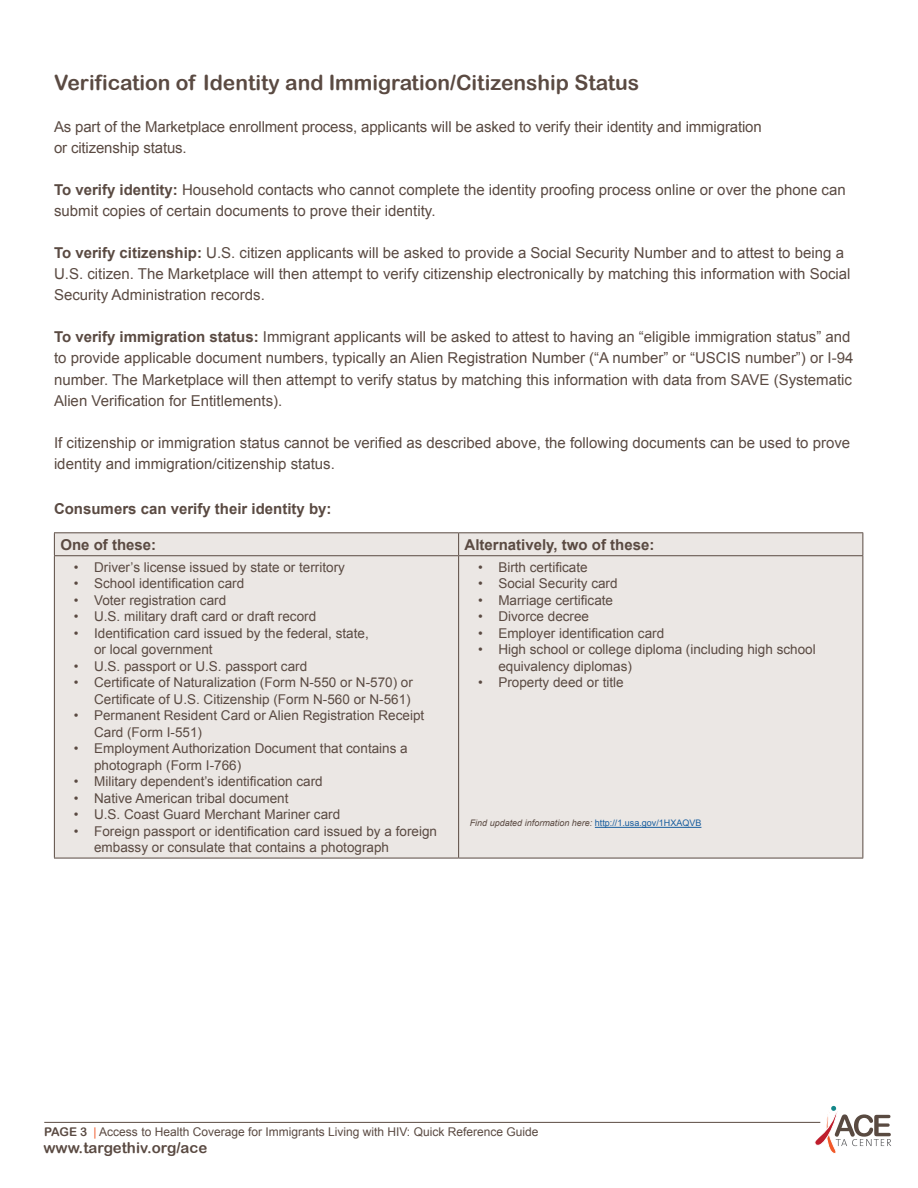
<style>
.page{position:relative;width:918px;height:1188px;background:#fff}
.page>*{position:absolute;margin:0;border:0;box-sizing:border-box;transform-origin:0 0}
.Header5{font:21px "Arial Rounded MT Bold";color:#5a4a42}
.t1{font:15px/21px "Arial";color:#5a4a42}
.t2{font:700 15px "Arial";color:#5a4a42}
.t3{font:15px "Arial Rounded MT Bold";color:#5a4a42}
.t4{font:13.5px/16.5px "Arial";color:#5a4a42}
.t5{font:12px "Arial";color:#5a4a42}
.t6{font:italic 9px "Arial";color:#5a4a42}
.s1{font-weight:700}
.s2{font-style:normal;color:#175d9e}
.s3{font-family:"Arial Rounded MT Bold"}
.s4{color:#f1592a}
</style>
<div class="page">
<hr style="left:44px;top:1122px;width:776px;height:1px;background:#5a4a42">
<svg style="left:814px;top:1106px;width:77px;height:48px"></svg>
<div style="left:55px;top:533px;width:807px;height:325px;background:#ebe7e4"></div>
<hr style="left:54px;top:532px;width:405px;height:1px;background:#5a4a42">
<svg style="left:54px;top:533px;width:1px;height:22px"></svg>
<hr style="left:459px;top:532px;width:404px;height:1px;background:#5a4a42">
<svg style="left:458px;top:533px;width:1px;height:22px"></svg>
<svg style="left:862px;top:533px;width:1px;height:22px"></svg>
<hr style="left:54px;top:555px;width:405px;height:1px;background:#5a4a42">
<hr style="left:54px;top:556px;width:1px;height:302px;background:#5a4a42">
<hr style="left:459px;top:555px;width:404px;height:1px;background:#5a4a42">
<hr style="left:458px;top:556px;width:1px;height:302px;background:#5a4a42">
<hr style="left:862px;top:556px;width:1px;height:302px;background:#5a4a42">
<hr style="left:54px;top:858px;width:405px;height:1px;background:#5a4a42">
<hr style="left:459px;top:858px;width:404px;height:1px;background:#5a4a42">
<hr style="left:595px;top:827px;width:106px;height:1px;background:#175d9e">
<p class="Header5" style="left:54px;top:70px;width:587px">Verification of Identity and Immigration/Citizenship Status</p>
<p class="t1" style="left:54px;top:117px;width:709px">As part of the Marketplace enrollment process, applicants will be asked to verify their identity and immigration or citizenship status.</p>
<p class="t1" style="left:54px;top:180px;width:793px"><span class="s1">To verify identity:</span> Household contacts who cannot complete the identity proofing process online or over the phone can submit copies of certain documents to prove their identity.</p>
<p class="t1" style="left:54px;top:243px;width:798px"><span class="s1">To verify citizenship:</span> U.S. citizen applicants will be asked to provide a Social Security Number and to attest to being a<br>U.S. citizen. The Marketplace will then attempt to verify citizenship electronically by matching this information with Social<br>Security Administration records.</p>
<p class="t1" style="left:54px;top:327px;width:801px"><span class="s1">To verify immigration status:</span> Immigrant applicants will be asked to attest to having an “eligible immigration status” and to provide applicable document numbers, typically an Alien Registration Number (“A number” or “USCIS number”) or I-94 number. The Marketplace will then attempt to verify status by matching this information with data from SAVE (Systematic Alien Verification for Entitlements).</p>
<p class="t1" style="left:54px;top:433px;width:798px">If citizenship or immigration status cannot be verified as described above, the following documents can be used to prove identity and immigration/citizenship status.</p>
<p class="t2" style="left:54px;top:498px;width:279px">Consumers can verify their identity by:</p>
<p class="t2" style="left:60px;top:534px;width:97px">One of these:</p>
<p class="t2" style="left:465px;top:534px;width:191px">Alternatively, two of these:</p>
<p class="t4" style="left:74px;top:559px;width:273px">• Driver’s license issued by state or territory</p>
<p class="t4" style="left:74px;top:575px;width:172px">• School identification card</p>
<p class="t4" style="left:74px;top:592px;width:154px">• Voter registration card</p>
<p class="t4" style="left:74px;top:608px;width:244px">• U.S. military draft card or draft record</p>
<p class="t4" style="left:94px;top:625px;width:276px;text-indent:-20px">• Identification card issued by the federal, state, or local government</p>
<p class="t4" style="left:74px;top:658px;width:235px">• U.S. passport or U.S. passport card</p>
<p class="t4" style="left:74px;top:674px;width:341px;text-align:right">• Certificate of Naturalization (Form N-550 or N-570) or<br>Certificate of U.S. Citizenship (Form N-560 or N-561)</p>
<p class="t4" style="left:94px;top:707px;width:332px;text-indent:-20px">• Permanent Resident Card or Alien Registration Receipt<br>Card (Form I-551)</p>
<p class="t4" style="left:94px;top:740px;width:315px;text-indent:-20px">• Employment Authorization Document that contains a photograph (Form I-766)</p>
<p class="t4" style="left:74px;top:773px;width:250px">• Military dependent’s identification card</p>
<p class="t4" style="left:74px;top:790px;width:216px">• Native American tribal document</p>
<p class="t4" style="left:74px;top:806px;width:268px">• U.S. Coast Guard Merchant Mariner card</p>
<p class="t4" style="left:94px;top:823px;width:344px;text-indent:-20px">• Foreign passport or identification card issued by a foreign embassy or consulate that contains a photograph</p>
<p class="t4" style="left:478px;top:559px;width:111px">• Birth certificate</p>
<p class="t4" style="left:478px;top:575px;width:141px">• Social Security card</p>
<p class="t4" style="left:478px;top:592px;width:137px">• Marriage certificate</p>
<p class="t4" style="left:478px;top:608px;width:113px">• Divorce decree</p>
<p class="t4" style="left:478px;top:625px;width:188px">• Employer identification card</p>
<p class="t4" style="left:498px;top:641px;width:319px;text-indent:-20px">• High school or college diploma (including high school equivalency diplomas)</p>
<p class="t4" style="left:478px;top:674px;width:147px">• Property deed or title</p>
<p class="t6" style="left:470px;top:817px;width:233px">Find updated information here: <span class="s2">http://1.usa.gov/1HXAQVB</span></p>
<p class="t5" style="left:44px;top:1124px;width:496px"><span class="s3">PAGE 3</span> <span class="s4">|</span> Access to Health Coverage for Immigrants Living with HIV: Quick Reference Guide</p>
<p class="t3" style="left:43px;top:1139px;width:166px">www.targethiv.org/ace</p>
</div>
